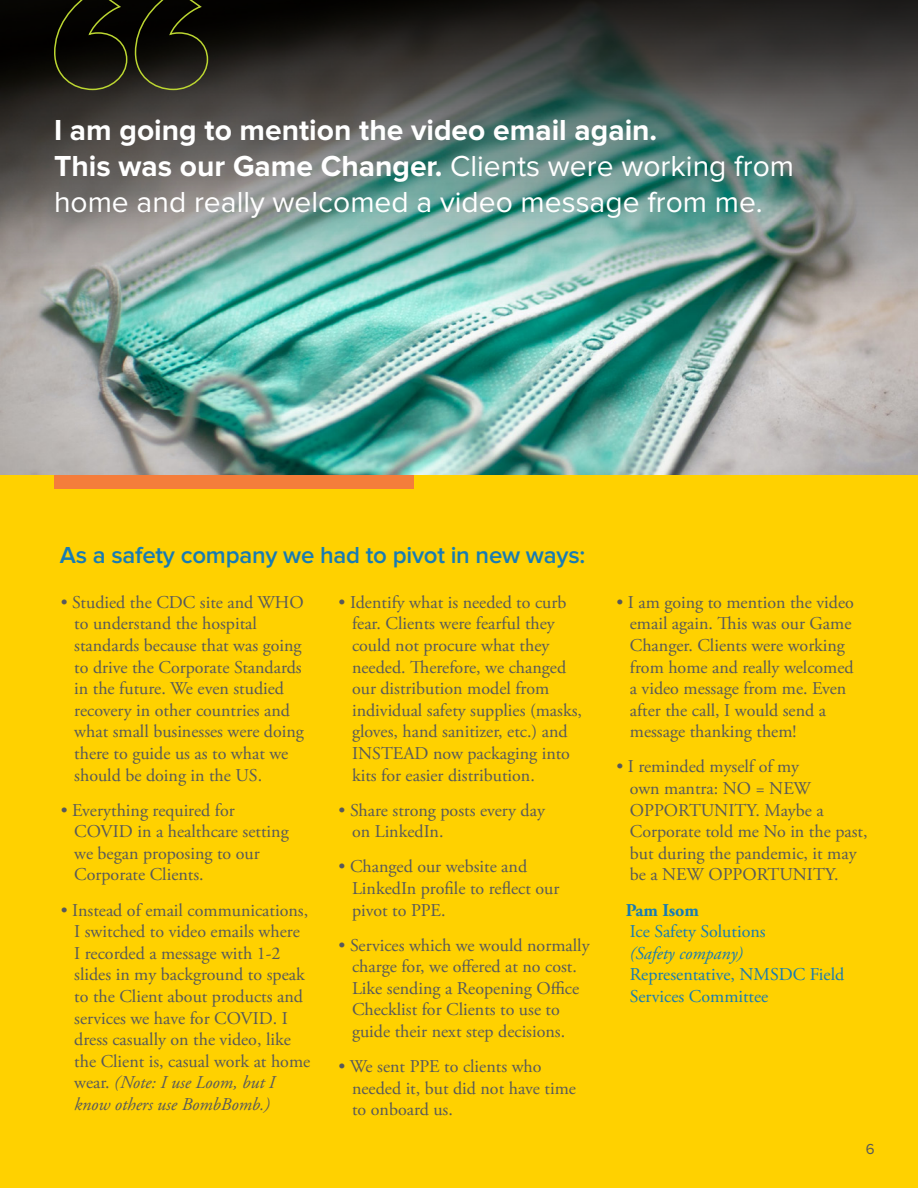
<style>
.page{position:relative;width:918px;height:1188px;background:#fff}
.page>*{position:absolute;margin:0;border:0;box-sizing:border-box;transform-origin:0 0}
.t1{font:30px/36px "Proxima Nova";color:#fff}
.t2{font:600 24px "Proxima Nova";letter-spacing:-.01em;color:#177bb4}
.t3{font:18px/21.6px "Adobe Garamond Pro";color:#58595b}
.t4{font:18px/21.6px "Adobe Garamond Pro";color:#177bb4}
.t5{font:italic 18px "Adobe Garamond Pro";color:#177bb4}
.t6{font:700 18px "Adobe Garamond Pro";color:#177bb4}
.t7{font:15px "Proxima Nova";color:#58595b}
.s1{font-weight:700}
.s2{font-style:italic}
</style>
<div class="page">
<img style="left:0;top:315px;width:918px;height:160px">
<img style="left:0;top:0;width:918px;height:315px">
<div style="left:0;top:475px;width:918px;height:713px;background:#ffd100"></div>
<div style="left:54px;top:475px;width:360px;height:14px;background:#f47d3b"></div>
<svg style="left:53px;top:0;width:156px;height:91px"></svg>
<h1 class="t1" style="left:54px;top:114px;width:742px"><span class="s1">I am going to mention the video email again.<br>This was our Game Changer.</span> Clients were working from home and really welcomed a video message from me.</h1>
<h2 class="t2" style="left:60px;top:544px;width:527px">As a safety company we had to pivot in new ways:</h2>
<p class="t3" style="left:74px;top:592px;width:231px;text-indent:-14px">• Studied the CDC site and WHO to understand the hospital standards because that was going to drive the Corporate Standards in the future. We even studied recovery in other countries and what small businesses were doing there to guide us as to what we should be doing in the US.</p>
<p class="t3" style="left:74px;top:800px;width:216px;text-indent:-14px">• Everything required for<br>COVID in a healthcare setting we began proposing to our<br>Corporate Clients.</p>
<p class="t3" style="left:74px;top:900px;width:238px;text-indent:-14px">• Instead of email communications,<br>I switched to video emails where<br>I recorded a message with 1-2 slides in my background to speak to the Client about products and services we have for COVID. I dress casually on the video, like the Client is, casual work at home wear. <span class="s2">(Note: I use Loom, but I know others use BombBomb.)</span></p>
<p class="t3" style="left:352px;top:592px;width:232px;text-indent:-13px">• Identify what is needed to curb fear. Clients were fearful they could not procure what they needed. Therefore, we changed our distribution model from individual safety supplies (masks, gloves, hand sanitizer, etc.) and<br>INSTEAD now packaging into kits for easier distribution.</p>
<p class="t3" style="left:352px;top:800px;width:194px;text-indent:-14px">• Share strong posts every day on LinkedIn.</p>
<p class="t3" style="left:352px;top:856px;width:209px;text-indent:-14px">• Changed our website and<br>LinkedIn profile to reflect our pivot to PPE.</p>
<p class="t3" style="left:352px;top:935px;width:239px;text-indent:-14px">• Services which we would normally charge for, we offered at no cost.<br>Like sending a Reopening Office<br>Checklist for Clients to use to guide their next step decisions.</p>
<p class="t3" style="left:352px;top:1056px;width:226px;text-indent:-14px">• We sent PPE to clients who needed it, but did not have time to onboard us.</p>
<p class="t3" style="left:630px;top:592px;width:226px;text-indent:-14px">• I am going to mention the video email again. This was our Game<br>Changer. Clients were working from home and really welcomed a video message from me. Even after the call, I would send a message thanking them!</p>
<p class="t3" style="left:630px;top:757px;width:239px;text-indent:-14px">• I reminded myself of my<br>own mantra: NO = NEW<br>OPPORTUNITY. Maybe a<br>Corporate told me No in the past, but during the pandemic, it may be a NEW OPPORTUNITY.</p>
<p class="t6" style="left:626px;top:899px;width:75px">Pam Isom</p>
<p class="t4" style="left:630px;top:921px;width:137px">Ice Safety Solutions</p>
<p class="t5" style="left:630px;top:942px;width:115px">(Safety company)</p>
<p class="t4" style="left:630px;top:964px;width:216px">Representative, NMSDC Field<br>Services Committee</p>
<p class="t7" style="left:866px;top:1142px;width:10px">6</p>
</div>
